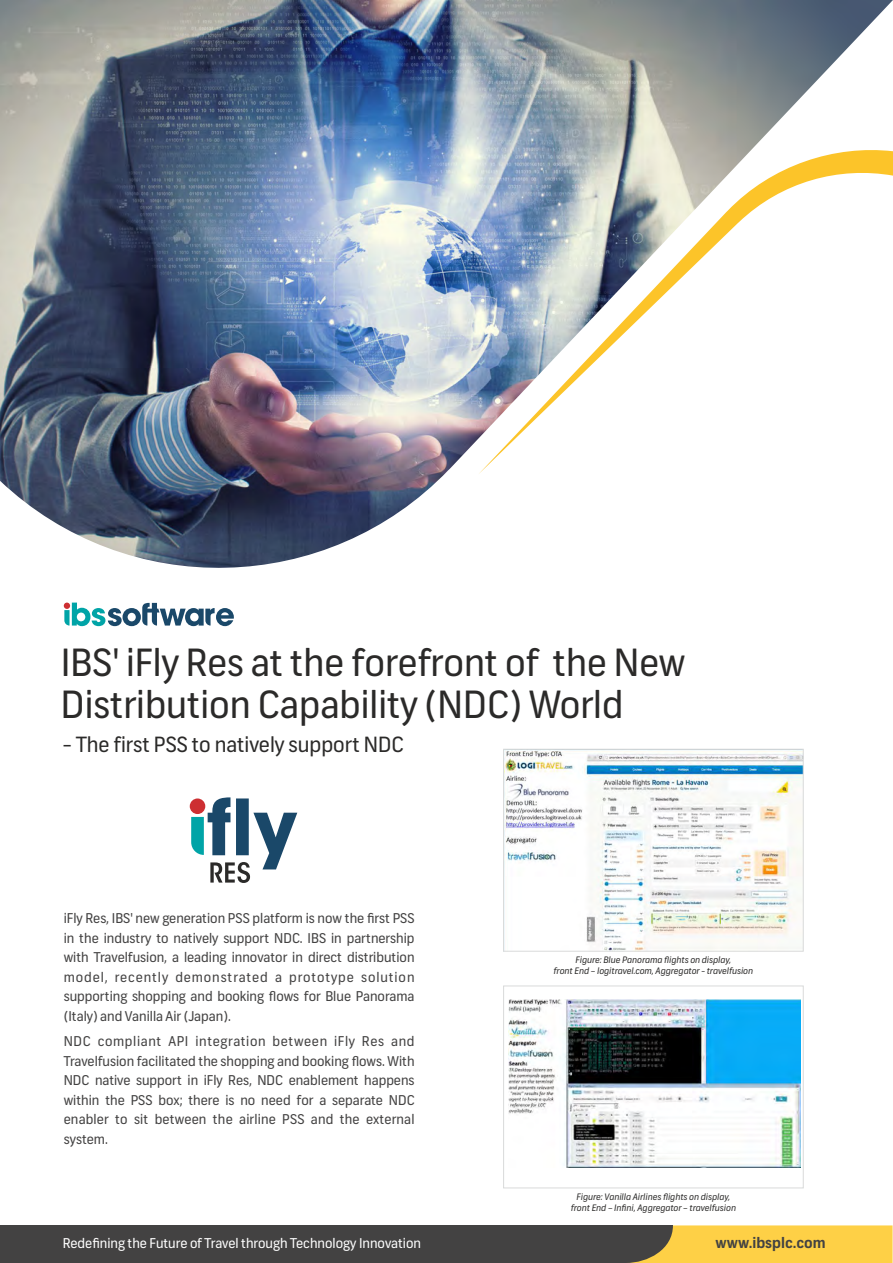
<style>
.page{position:relative;width:893px;height:1263px;background:#fff}
.page>*{position:absolute;margin:0;border:0;box-sizing:border-box;transform-origin:0 0}
.t1{font:37.5px/42.3px "Frank";color:#2b2a29}
.t2{font:21px "Frank";color:#2b2a29}
.t3{font:700 14.7px "Frank";color:#434242}
.t4{font:13.5px/19.5px "Frank";color:#434242;text-align:justify}
.t5{font:13.5px "Frank";color:#fefefe}
.t6{font:italic 9px/11.2px "Frank";color:#2b2a29;text-align:center}
</style>
<div class="page">
<div style="left:0;top:1225px;width:673px;height:38px;background:#434242"></div>
<svg style="left:628px;top:1225px;width:265px;height:38px;background:#e5bd47"></svg>
<img style="left:0;top:0;width:893px;height:568px">
<svg style="left:64px;top:603px;width:170px;height:23px"></svg>
<svg style="left:478px;top:145px;width:415px;height:329px"></svg>
<svg style="left:191px;top:797px;width:106px;height:86px"></svg>
<div style="left:190px;top:798px;width:15px;height:16px;background:#cd2f32;border-radius:8px"></div>
<img style="left:505px;top:751px;width:297px;height:198px">
<div style="left:503px;top:749px;width:301px;height:202px;border:1px solid #d9dada"></div>
<img style="left:508px;top:999px;width:292px;height:168px">
<div style="left:503px;top:985px;width:301px;height:203px;border:1px solid #d9dada"></div>
<h1 class="t1" style="left:61px;top:646px;width:626px">IBS' iFly Res at the forefront of the New<br>Distribution Capability (NDC) World</h1>
<h2 class="t2" style="left:63px;top:736px;width:343px">- The first PSS to natively support NDC</h2>
<p class="t4" style="left:64px;top:910px;width:352px">iFly Res, IBS' new generation PSS platform is now the first PSS in the industry to natively support NDC. IBS in partnership with Travelfusion, a leading innovator in direct distribution model, recently demonstrated a prototype solution supporting shopping and booking flows for Blue Panorama (Italy) and Vanilla Air (Japan).</p>
<p class="t4" style="left:64px;top:1033px;width:352px">NDC compliant API integration between iFly Res and Travelfusion facilitated the shopping and booking flows. With NDC native support in iFly Res, NDC enablement happens within the PSS box; there is no need for a separate NDC enabler to sit between the airline PSS and the external system.</p>
<p class="t6" style="left:553px;top:955px;width:201px">Figure: Blue Panorama flights on display,<br>front End – logitravel.com, Aggregator - travelfusion</p>
<p class="t6" style="left:571px;top:1192px;width:167px">Figure: Vanilla Airlines flights on display, front End – Infini, Aggregator – travelfusion</p>
<p class="t5" style="left:63px;top:1237px;width:360px">Redefining the Future of Travel through Technology Innovation</p>
<p class="t3" style="left:715px;top:1237px;width:112px">www.ibsplc.com</p>
</div>
